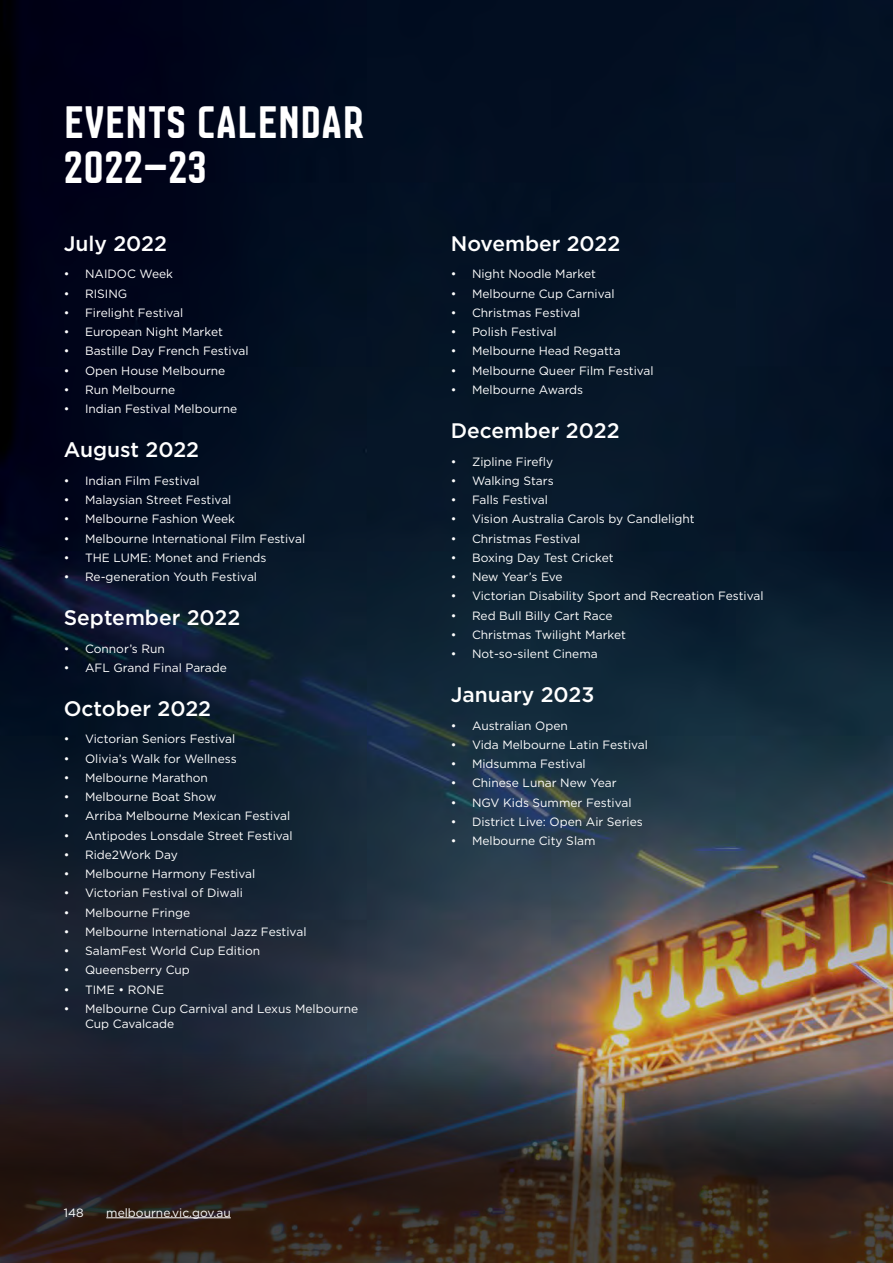
<style>
.page{position:relative;width:893px;height:1263px;background:#fff}
.page>*{position:absolute;margin:0;border:0;box-sizing:border-box;transform-origin:0 0}
.t1{font:48px/45px "Co M";color:#fff}
.t2{font:500 21px "Gotham";color:#fff}
.t3{font:12px/15px "Gotham";color:#fff}
</style>
<div class="page">
<img style="left:0;top:0;width:893px;height:944px">
<img style="left:0;top:944px;width:893px;height:319px">
<hr style="left:106px;top:1217px;width:125px;height:1px;background:#fff">
<h1 class="t1" style="left:64px;top:99px;width:302px">EVENTS CALENDAR<br>2022–23</h1>
<h2 class="t2" style="left:64px;top:229px;width:105px">July 2022</h2>
<p class="t3" style="left:64px;top:266px;width:111px">• NAIDOC Week</p>
<p class="t3" style="left:64px;top:286px;width:65px">• RISING</p>
<p class="t3" style="left:64px;top:305px;width:121px">• Firelight Festival</p>
<p class="t3" style="left:64px;top:324px;width:161px">• European Night Market</p>
<p class="t3" style="left:64px;top:343px;width:186px">• Bastille Day French Festival</p>
<p class="t3" style="left:64px;top:363px;width:163px">• Open House Melbourne</p>
<p class="t3" style="left:64px;top:382px;width:113px">• Run Melbourne</p>
<p class="t3" style="left:64px;top:401px;width:175px">• Indian Festival Melbourne</p>
<h2 class="t2" style="left:64px;top:436px;width:137px">August 2022</h2>
<p class="t3" style="left:64px;top:473px;width:137px">• Indian Film Festival</p>
<p class="t3" style="left:64px;top:492px;width:169px">• Malaysian Street Festival</p>
<p class="t3" style="left:64px;top:511px;width:173px">• Melbourne Fashion Week</p>
<p class="t3" style="left:64px;top:530px;width:243px">• Melbourne International Film Festival</p>
<p class="t3" style="left:64px;top:550px;width:204px">• THE LUME: Monet and Friends</p>
<p class="t3" style="left:64px;top:569px;width:195px">• Re-generation Youth Festival</p>
<h2 class="t2" style="left:64px;top:604px;width:178px">September 2022</h2>
<p class="t3" style="left:64px;top:640px;width:103px">• Connor’s Run</p>
<p class="t3" style="left:64px;top:660px;width:165px">• AFL Grand Final Parade</p>
<h2 class="t2" style="left:64px;top:694px;width:149px">October 2022</h2>
<p class="t3" style="left:64px;top:731px;width:173px">• Victorian Seniors Festival</p>
<p class="t3" style="left:64px;top:750px;width:174px">• Olivia’s Walk for Wellness</p>
<p class="t3" style="left:64px;top:770px;width:146px">• Melbourne Marathon</p>
<p class="t3" style="left:64px;top:789px;width:154px">• Melbourne Boat Show</p>
<p class="t3" style="left:64px;top:808px;width:228px">• Arriba Melbourne Mexican Festival</p>
<p class="t3" style="left:64px;top:827px;width:230px">• Antipodes Lonsdale Street Festival</p>
<p class="t3" style="left:64px;top:847px;width:116px">• Ride2Work Day</p>
<p class="t3" style="left:64px;top:866px;width:193px">• Melbourne Harmony Festival</p>
<p class="t3" style="left:64px;top:885px;width:181px">• Victorian Festival of Diwali</p>
<p class="t3" style="left:64px;top:904px;width:128px">• Melbourne Fringe</p>
<p class="t3" style="left:64px;top:924px;width:244px">• Melbourne International Jazz Festival</p>
<p class="t3" style="left:64px;top:943px;width:198px">• SalamFest World Cup Edition</p>
<p class="t3" style="left:64px;top:962px;width:128px">• Queensberry Cup</p>
<p class="t3" style="left:64px;top:981px;width:102px">• TIME • RONE</p>
<p class="t3" style="left:85px;top:1001px;width:275px;text-indent:-21px">• Melbourne Cup Carnival and Lexus Melbourne<br>Cup Cavalcade</p>
<p class="t3" style="left:64px;top:1204px;width:21px">148</p>
<p class="t3" style="left:106px;top:1204px;width:126px">melbourne.vic.gov.au</p>
<h2 class="t2" style="left:451px;top:229px;width:171px">November 2022</h2>
<p class="t3" style="left:451px;top:266px;width:147px">• Night Noodle Market</p>
<p class="t3" style="left:451px;top:286px;width:165px">• Melbourne Cup Carnival</p>
<p class="t3" style="left:451px;top:305px;width:131px">• Christmas Festival</p>
<p class="t3" style="left:451px;top:324px;width:107px">• Polish Festival</p>
<p class="t3" style="left:451px;top:343px;width:171px">• Melbourne Head Regatta</p>
<p class="t3" style="left:451px;top:363px;width:204px">• Melbourne Queer Film Festival</p>
<p class="t3" style="left:451px;top:382px;width:134px">• Melbourne Awards</p>
<h2 class="t2" style="left:451px;top:417px;width:170px">December 2022</h2>
<p class="t3" style="left:451px;top:453px;width:104px">• Zipline Firefly</p>
<p class="t3" style="left:451px;top:473px;width:105px">• Walking Stars</p>
<p class="t3" style="left:451px;top:492px;width:99px">• Falls Festival</p>
<p class="t3" style="left:451px;top:511px;width:246px">• Vision Australia Carols by Candlelight</p>
<p class="t3" style="left:451px;top:530px;width:131px">• Christmas Festival</p>
<p class="t3" style="left:451px;top:550px;width:164px">• Boxing Day Test Cricket</p>
<p class="t3" style="left:451px;top:569px;width:113px">• New Year’s Eve</p>
<p class="t3" style="left:451px;top:588px;width:314px">• Victorian Disability Sport and Recreation Festival</p>
<p class="t3" style="left:451px;top:607px;width:163px">• Red Bull Billy Cart Race</p>
<p class="t3" style="left:451px;top:627px;width:177px">• Christmas Twilight Market</p>
<p class="t3" style="left:451px;top:646px;width:148px">• Not-so-silent Cinema</p>
<h2 class="t2" style="left:451px;top:681px;width:145px">January 2023</h2>
<p class="t3" style="left:451px;top:717px;width:119px">• Australian Open</p>
<p class="t3" style="left:451px;top:737px;width:199px">• Vida Melbourne Latin Festival</p>
<p class="t3" style="left:451px;top:756px;width:137px">• Midsumma Festival</p>
<p class="t3" style="left:451px;top:775px;width:167px">• Chinese Lunar New Year</p>
<p class="t3" style="left:451px;top:794px;width:182px">• NGV Kids Summer Festival</p>
<p class="t3" style="left:451px;top:814px;width:194px">• District Live: Open Air Series</p>
<p class="t3" style="left:451px;top:833px;width:146px">• Melbourne City Slam</p>
</div>
